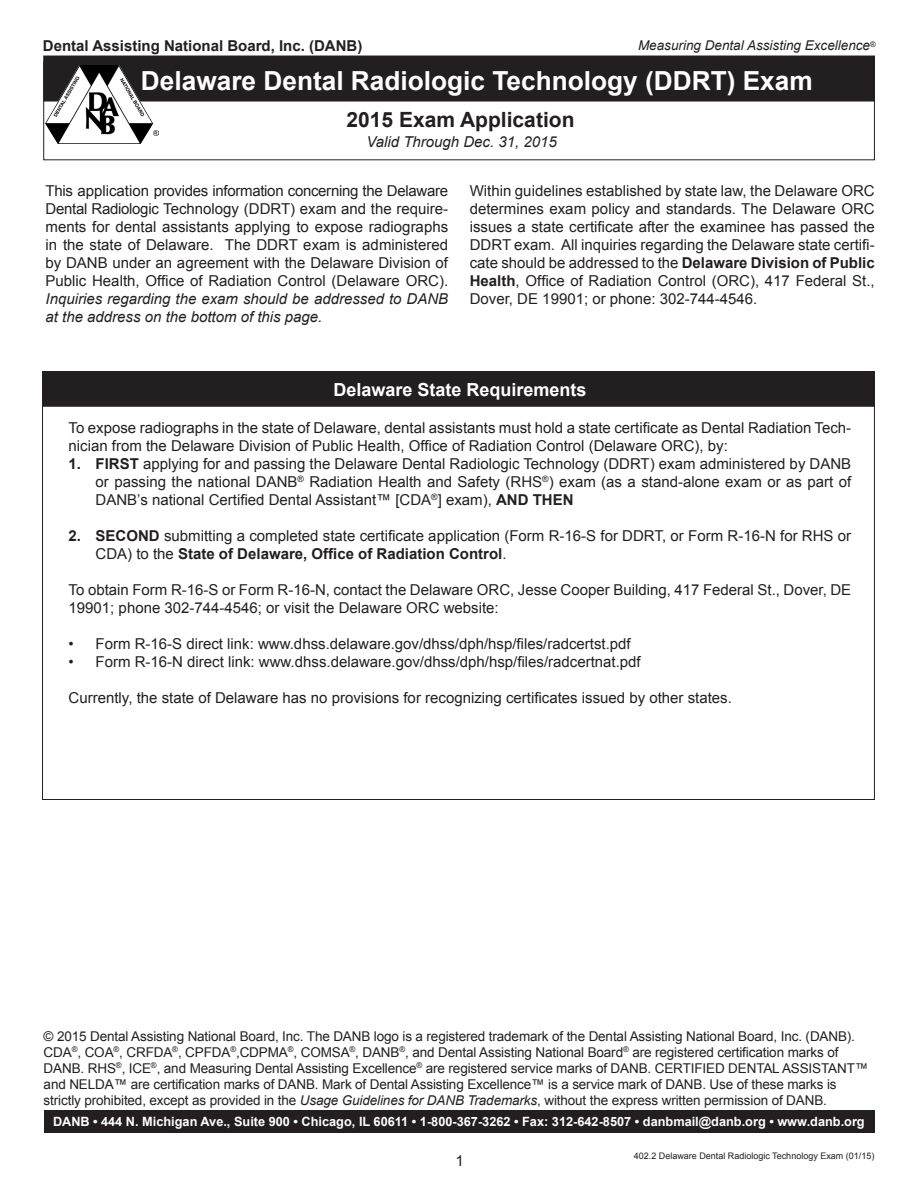
<style>
.page{position:relative;width:918px;height:1188px;background:#fff}
.page>*{position:absolute;margin:0;border:0;box-sizing:border-box;transform-origin:0 0}
.t1{font:700 26.25px "Arial";color:#fff}
.t2{font:700 21px "Arial";color:#231f20}
.t3{font:700 18px "Arial";color:#fff}
.t4{font:15px/18px "Arial";color:#231f20;text-align:justify}
.t5{font:700 15px "Arial";color:#231f20}
.t6{font:italic 15px "Arial";color:#231f20}
.t7{font:13.5px/16.2px "Arial";letter-spacing:-.01em;color:#231f20}
.t8{font:italic 13.5px "Arial";color:#231f20}
.t9{font:700 12.75px "Arial";color:#fff}
.t10{font:9px "Arial";color:#231f20}
.s1{font-style:italic}
.s2{font-weight:700}
</style>
<div class="page">
<div style="left:43px;top:372px;width:831px;height:34px;background:#231f20"></div>
<div style="left:42px;top:371px;width:833px;height:36px;border:1px solid #231f20"></div>
<div style="left:44px;top:56px;width:830px;height:45px;background:#231f20"></div>
<div style="left:43px;top:62px;width:832px;height:98px;border:1px solid #231f20"></div>
<div style="left:44px;top:1110px;width:831px;height:23px;background:#231f20"></div>
<img style="left:46px;top:65px;width:112px;height:78px">
<p class="t5" style="left:43px;top:36px;width:321px">Dental Assisting National Board, Inc. (DANB)</p>
<p class="t8" style="left:638px;top:37px;width:239px">Measuring Dental Assisting Excellence<sup>®</sup></p>
<p class="t1" style="left:141px;top:63px;width:673px">Delaware Dental Radiologic Technology (DDRT) Exam</p>
<p class="t2" style="left:347px;top:106px;width:229px">2015 Exam Application</p>
<p class="t6" style="left:366px;top:132px;width:192px">Valid Through Dec. 31, 2015</p>
<p class="t4" style="left:46px;top:182px;width:404px">This application provides information concerning the Delaware Dental Radiologic Technology (DDRT) exam and the require&shy;ments for dental assistants applying to expose radiographs in the state of Delaware. The DDRT exam is administered by DANB under an agreement with the Delaware Division of Public Health, Office of Radiation Control (Delaware ORC).<br><span class="s1">Inquiries regarding the exam should be addressed to DANB at the address on the bottom of this page.</span></p>
<p class="t4" style="left:470px;top:182px;width:407px">Within guidelines established by state law, the Delaware ORC determines exam policy and standards. The Delaware ORC issues a state certificate after the examinee has passed the DDRT exam. All inquiries regarding the Delaware state certifi&shy;cate should be addressed to the <span class="s2">Delaware Division of Public Health</span>, Office of Radiation Control (ORC), 417 Federal St., Dover, DE 19901; or phone: 302-744-4546.</p>
<p class="t3" style="left:333px;top:377px;width:255px">Delaware State Requirements</p>
<p class="t4" style="left:69px;top:419px;width:784px">To expose radiographs in the state of Delaware, dental assistants must hold a state certificate as Dental Radiation Tech&shy;nician from the Delaware Division of Public Health, Office of Radiation Control (Delaware ORC), by:</p>
<p class="t4" style="left:96px;top:455px;width:757px;text-indent:-27px"><span class="s2">1. FIRST</span> applying for and passing the Delaware Dental Radiologic Technology (DDRT) exam administered by DANB or passing the national DANB<sup>®</sup> Radiation Health and Safety (RHS<sup>®</sup>) exam (as a stand-alone exam or as part of DANB’s national Certified Dental Assistant™ [CDA<sup>®</sup>] exam), <span class="s2">AND THEN</span></p>
<p class="t4" style="left:96px;top:527px;width:757px;text-indent:-27px"><span class="s2">2. SECOND</span> submitting a completed state certificate application (Form R-16-S for DDRT, or Form R-16-N for RHS or<br>CDA) to the <span class="s2">State of Delaware, Office of Radiation Control</span>.</p>
<p class="t4" style="left:69px;top:581px;width:784px">To obtain Form R-16-S or Form R-16-N, contact the Delaware ORC, Jesse Cooper Building, 417 Federal St., Dover, DE<br>19901; phone 302-744-4546; or visit the Delaware ORC website:</p>
<p class="t4" style="left:69px;top:635px;width:564px">• Form R-16-S direct link: www.dhss.delaware.gov/dhss/dph/hsp/files/radcertst.pdf</p>
<p class="t4" style="left:69px;top:653px;width:574px">• Form R-16-N direct link: www.dhss.delaware.gov/dhss/dph/hsp/files/radcertnat.pdf</p>
<p class="t4" style="left:69px;top:689px;width:665px">Currently, the state of Delaware has no provisions for recognizing certificates issued by other states.</p>
<p class="t7" style="left:44px;top:1028px;width:826px">© 2015 Dental Assisting National Board, Inc. The DANB logo is a registered trademark of the Dental Assisting National Board, Inc. (DANB).<br>CDA<sup>®</sup>, COA<sup>®</sup>, CRFDA<sup>®</sup>, CPFDA<sup>®</sup>,CDPMA<sup>®</sup>, COMSA<sup>®</sup>, DANB<sup>®</sup>, and Dental Assisting National Board<sup>®</sup> are registered certification marks of DANB. RHS<sup>®</sup>, ICE<sup>®</sup>, and Measuring Dental Assisting Excellence<sup>®</sup> are registered service marks of DANB. CERTIFIED DENTAL ASSISTANT™ and NELDA™ are certification marks of DANB. Mark of Dental Assisting Excellence™ is a service mark of DANB. Use of these marks is strictly prohibited, except as provided in the <span class="s1">Usage Guidelines for DANB Trademarks</span>, without the express written permission of DANB.</p>
<p class="t9" style="left:53px;top:1113px;width:813px">DANB • 444 N. Michigan Ave., Suite 900 • Chicago, IL 60611 • 1-800-367-3262 • Fax: 312-642-8507 • danbmail@danb.org • www.danb.org</p>
<p class="t4" style="left:455px;top:1152px;width:10px">1</p>
<p class="t10" style="left:634px;top:1150px;width:242px">402.2 Delaware Dental Radiologic Technology Exam (01/15)</p>
</div>
